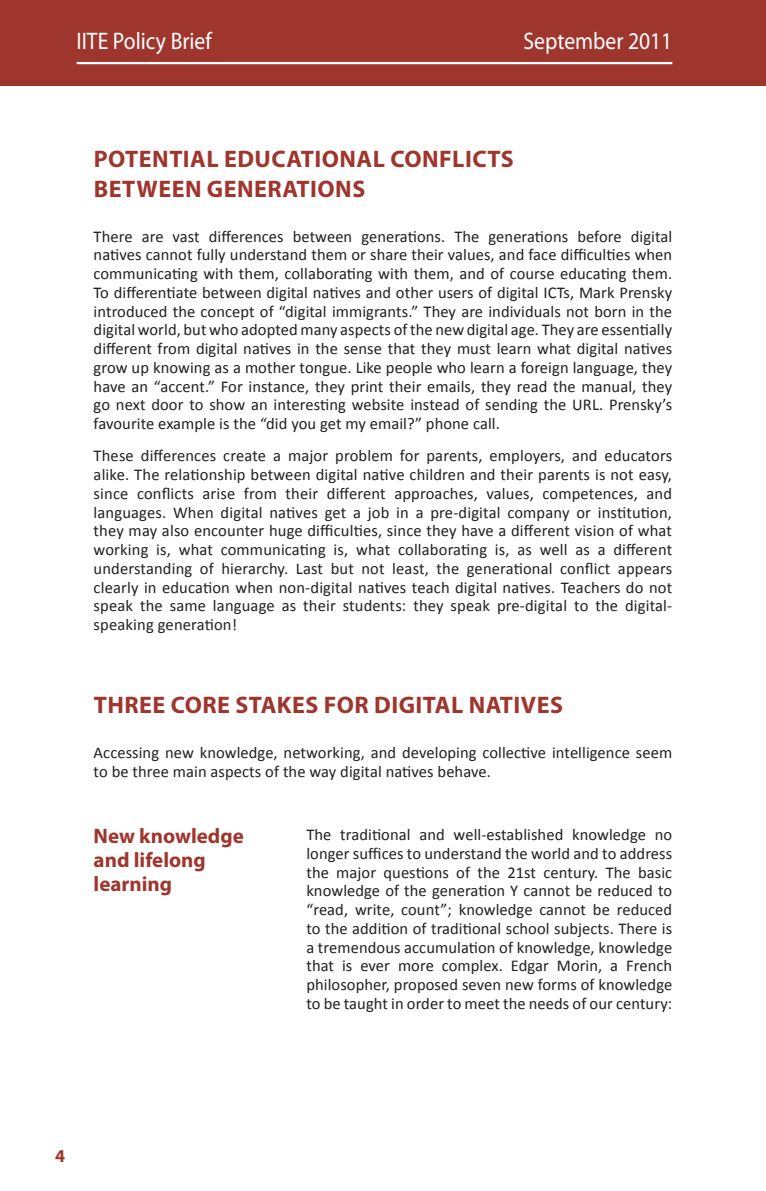
<style>
.page{position:relative;width:766px;height:1191px;background:#fff}
.page>*{position:absolute;margin:0;border:0;box-sizing:border-box;transform-origin:0 0}
.ZAG_1st{font:700 24px/30px "Myriad Pro";letter-spacing:.02em;color:#9f362e}
.t1{font:24px "Myriad Pro";color:#fff;scale:.9 1}
.ZAG_2nd{font:700 21px/24px "Myriad Pro";color:#9f362e}
.t2{font:700 18px "Myriad Pro";color:#9f362e}
.Text{font:16.5px/18.8px "Calibri";letter-spacing:.005em;color:#231f20;text-align:justify}
</style>
<div class="page">
<div style="left:0;top:0;width:765px;height:85px;background:#9f362e"></div>
<hr style="left:77px;top:62px;width:595px;height:2px;background:#fff">
<hr style="left:765px;top:0;width:1px;height:85px;background:#9f362e">
<h1 class="t1" style="left:77px;top:26px;width:152px">IITE Policy Brief</h1>
<h1 class="t1" style="left:523px;top:26px;width:167px">September 2011</h1>
<p class="ZAG_1st" style="left:94px;top:143px;width:421px">POTENTIAL EDUCATIONAL CONFLICTS<br>BETWEEN GENERATIONS</p>
<p class="Text" style="left:94px;top:226px;width:580px">There are vast differences between generations. The generations before digital natives cannot fully understand them or share their values, and face difficulties when communicating with them, collaborating with them, and of course educating them.<br>To differentiate between digital natives and other users of digital ICTs, Mark Prensky introduced the concept of “digital immigrants.” They are individuals not born in the digital world, but who adopted many aspects of the new digital age. They are essentially different from digital natives in the sense that they must learn what digital natives grow up knowing as a mother tongue. Like people who learn a foreign language, they have an “accent.” For instance, they print their emails, they read the manual, they go next door to show an interesting website instead of sending the URL. Prensky’s favourite example is the “did you get my email?” phone call.</p>
<p class="Text" style="left:94px;top:445px;width:580px">These differences create a major problem for parents, employers, and educators alike. The relationship between digital native children and their parents is not easy, since conflicts arise from their different approaches, values, competences, and languages. When digital natives get a job in a pre-digital company or institution, they may also encounter huge difficulties, since they have a different vision of what working is, what communicating is, what collaborating is, as well as a different understanding of hierarchy. Last but not least, the generational conflict appears clearly in education when non-digital natives teach digital natives. Teachers do not speak the same language as their students: they speak pre-digital to the digital&shy;speaking generation!</p>
<p class="ZAG_1st" style="left:94px;top:689px;width:470px">THREE CORE STAKES FOR DIGITAL NATIVES</p>
<p class="Text" style="left:94px;top:742px;width:580px">Accessing new knowledge, networking, and developing collective intelligence seem to be three main aspects of the way digital natives behave.</p>
<p class="ZAG_2nd" style="left:94px;top:823px;width:152px">New knowledge and lifelong learning</p>
<p class="Text" style="left:306px;top:824px;width:367px">The traditional and well-established knowledge no longer suffices to understand the world and to address the major questions of the 21st century. The basic knowledge of the generation Y cannot be reduced to “read, write, count”; knowledge cannot be reduced to the addition of traditional school subjects. There is a tremendous accumulation of knowledge, knowledge that is ever more complex. Edgar Morin, a French philosopher, proposed seven new forms of knowledge to be taught in order to meet the needs of our century:</p>
<p class="t2" style="left:55px;top:1144px;width:11px">4</p>
</div>
